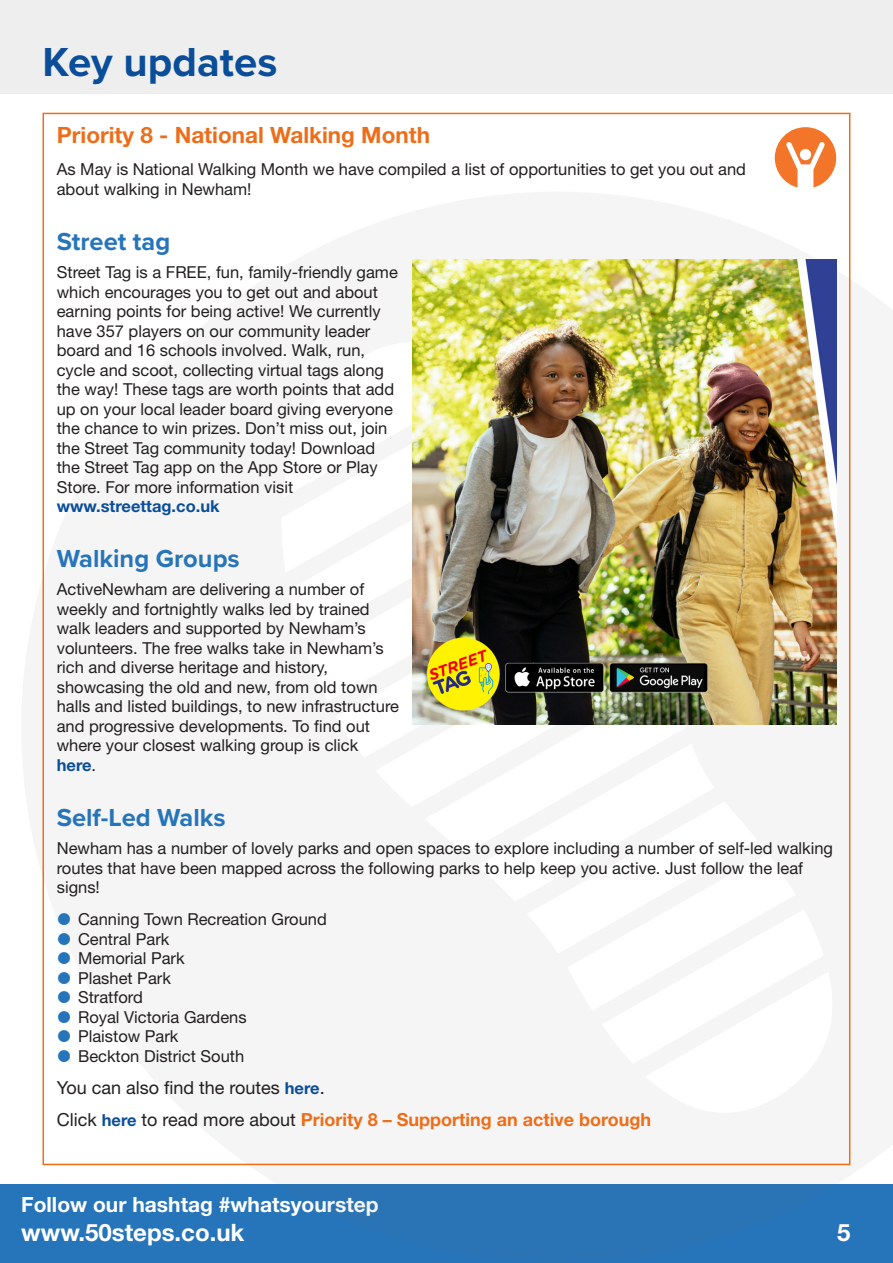
<style>
.page{position:relative;width:893px;height:1263px;background:#fff}
.page>*{position:absolute;margin:0;border:0;box-sizing:border-box;transform-origin:0 0}
.t1{font:700 42px "Proxima Nova";color:#0a4d99}
.Step_subhead{font:700 25.5px "Proxima Nova";color:#2675ba}
.t2{font:700 24px "Helvetica Neue LT Std";color:#fff}
.Body{font:700 22.5px "Helvetica Neue LT Std";color:#ed6e1a}
.t3{font:700 21px "Helvetica Neue LT Std";color:#fff}
.Body-2{font:700 18px "Helvetica Neue LT Std";color:#ed6e1a}
.Body-3{font:18px "Helvetica Neue LT Std";color:#231f20}
.Body-4{font:16.5px/19.5px "Helvetica Neue LT Std";color:#231f20}
.s1{font-weight:700;color:#0a4d99}
.s2{font-weight:700;font-size:16.5px;color:#0a4d99}
.s3{font-weight:400;color:#231f20}
.s4{font-size:16.5px;color:#0a4d99}
</style>
<div class="page">
<div style="left:0;top:1184px;width:893px;height:79px;background:#2675ba"></div>
<div style="left:0;top:0;width:893px;height:94px;background:#eeeeef"></div>
<svg style="left:775px;top:127px;width:61px;height:61px"></svg>
<img style="left:412px;top:259px;width:424px;height:465px">
<p class="t1" style="left:43px;top:30px;width:236px">Key updates</p>
<p class="Body" style="left:57px;top:121px;width:375px">Priority 8 - National Walking Month</p>
<p class="Body-4" style="left:57px;top:159px;width:691px">As May is National Walking Month we have compiled a list of opportunities to get you out and about walking in Newham!</p>
<p class="Step_subhead" style="left:57px;top:223px;width:115px">Street tag</p>
<p class="Body-4" style="left:57px;top:262px;width:343px">Street Tag is a FREE, fun, family-friendly game which encourages you to get out and about earning points for being active! We currently have 357 players on our community leader board and 16 schools involved. Walk, run, cycle and scoot, collecting virtual tags along the way! These tags are worth points that add up on your local leader board giving everyone the chance to win prizes. Don’t miss out, join the Street Tag community today! Download the Street Tag app on the App Store or Play Store. For more information visit <span class="s1">www.streettag.co.uk</span></p>
<p class="Step_subhead" style="left:57px;top:540px;width:185px">Walking Groups</p>
<p class="Body-4" style="left:57px;top:579px;width:344px">ActiveNewham are delivering a number of weekly and fortnightly walks led by trained walk leaders and supported by Newham’s volunteers. The free walks take in Newham’s rich and diverse heritage and history, showcasing the old and new, from old town halls and listed buildings, to new infrastructure and progressive developments. To find out where your closest walking group is click <span class="s1">here</span>.</p>
<p class="Step_subhead" style="left:57px;top:799px;width:170px">Self-Led Walks</p>
<p class="Body-4" style="left:57px;top:838px;width:778px">Newham has a number of lovely parks and open spaces to explore including a number of self-led walking routes that have been mapped across the following parks to help keep you active. Just follow the leaf signs!</p>
<p class="Body-4" style="left:78px;top:909px;width:250px">Canning Town Recreation Ground</p>
<p class="Body-4" style="left:78px;top:929px;width:93px">Central Park</p>
<p class="Body-4" style="left:78px;top:948px;width:108px">Memorial Park</p>
<p class="Body-4" style="left:78px;top:968px;width:94px">Plashet Park</p>
<p class="Body-4" style="left:78px;top:987px;width:66px">Stratford</p>
<p class="Body-4" style="left:78px;top:1007px;width:170px">Royal Victoria Gardens</p>
<p class="Body-4" style="left:78px;top:1026px;width:102px">Plaistow Park</p>
<p class="Body-4" style="left:78px;top:1046px;width:168px">Beckton District South</p>
<p class="Body-3" style="left:57px;top:1077px;width:269px">You can also find the routes <span class="s2">here</span>.</p>
<p class="Body-2" style="left:57px;top:1109px;width:596px"><span class="s3">Click</span> <span class="s4">here</span> <span class="s3">to read more about</span> Priority 8 – Supporting an active borough</p>
<p class="t3" style="left:21px;top:1191px;width:359px">Follow our hashtag #whatsyourstep</p>
<h3 class="t2" style="left:21px;top:1217px;width:225px">www.50steps.co.uk</h3>
<h3 class="t2" style="left:837px;top:1217px;width:15px">5</h3>
</div>
